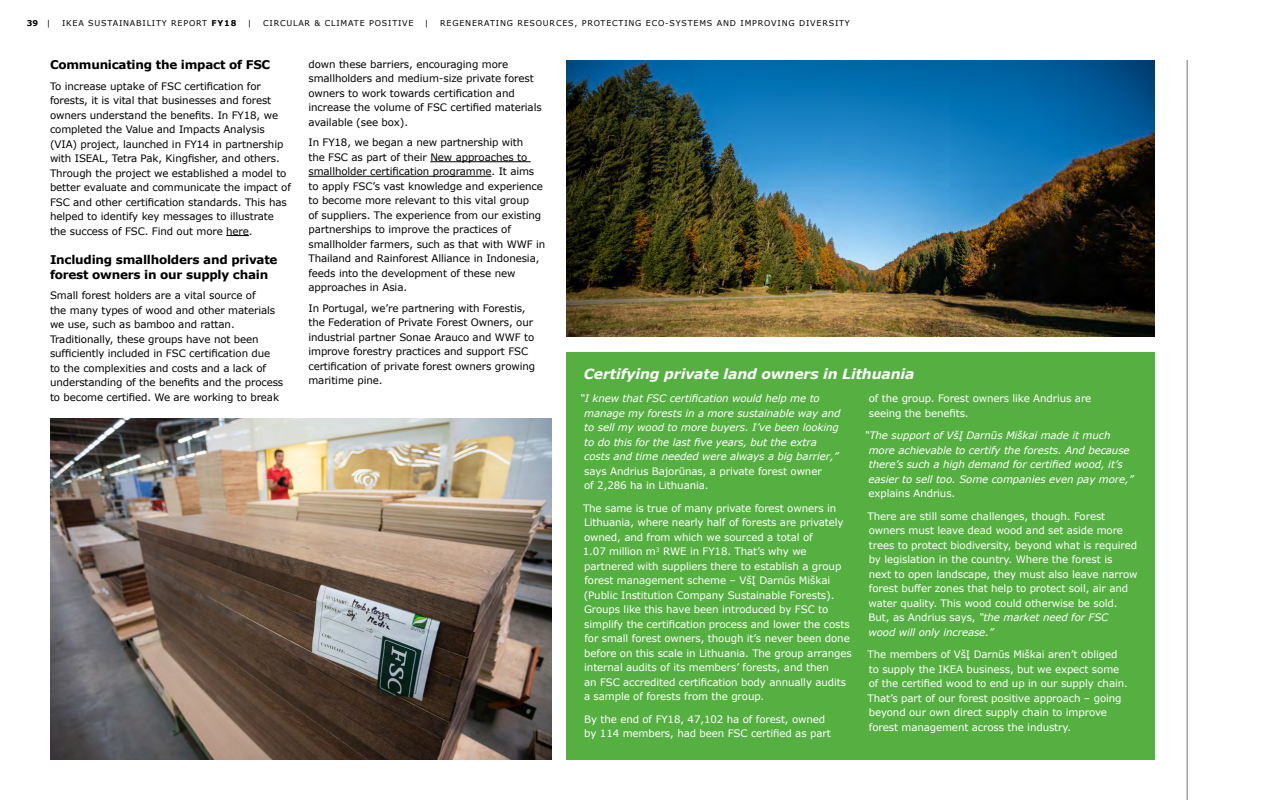
<style>
.page{position:relative;width:1280px;height:800px;background:#fff}
.page>*{position:absolute;margin:0;border:0;box-sizing:border-box;transform-origin:0 0}
.t1{font:italic 700 14px "Verdana IKEA";letter-spacing:-.01em;color:#fff}
.t2{font:700 12px/15px "Verdana IKEA";letter-spacing:-.02em;color:#000}
.t3{font:10.2px/14.5px "Verdana IKEA";letter-spacing:-.01em;color:#000}
.t4{font:10.2px/14.5px "Verdana IKEA";letter-spacing:-.01em;color:#fff}
.t5{font:italic 10.2px/14.5px "Verdana IKEA";letter-spacing:-.01em;color:#fff}
.t6{font:8px "Verdana IKEA";letter-spacing:.1em;color:#000}
.t7{font:700 8px "Verdana IKEA";color:#000}
.s1{font-weight:400}
.s2{font-weight:700}
.s3{font-style:italic}
</style>
<div class="page">
<hr style="left:1187px;top:60px;width:1px;height:740px;background:#9d9f95">
<svg style="left:226px;top:235px;width:23px;height:1px"></svg>
<hr style="left:430px;top:161px;width:101px;height:1px;background:#000">
<hr style="left:308px;top:176px;width:184px;height:1px;background:#000">
<img style="left:50px;top:418px;width:502px;height:342px">
<img style="left:567px;top:60px;width:588px;height:277px">
<div style="left:567px;top:352px;width:588px;height:408px;background:#55b041"></div>
<p class="t7" style="left:27px;top:18px;width:25px">39 <span class="s1">|</span></p>
<p class="t6" style="left:62px;top:18px;width:176px">IKEA SUSTAINABILITY REPORT <span class="s2">FY18</span></p>
<p class="t6" style="left:248px;top:18px;width:5px">|</p>
<p class="t6" style="left:263px;top:18px;width:152px">CIRCULAR &amp; CLIMATE POSITIVE</p>
<p class="t6" style="left:425px;top:18px;width:5px">|</p>
<p class="t6" style="left:440px;top:18px;width:411px">REGENERATING RESOURCES, PROTECTING ECO-SYSTEMS AND IMPROVING DIVERSITY</p>
<p class="t2" style="left:50px;top:57px;width:222px">Communicating the impact of FSC</p>
<p class="t3" style="left:50px;top:79px;width:243px">To increase uptake of FSC certification for forests, it is vital that businesses and forest owners understand the benefits. In FY18, we completed the Value and Impacts Analysis (VIA) project, launched in FY14 in partnership with ISEAL, Tetra Pak, Kingfisher, and others.<br>Through the project we established a model to better evaluate and communicate the impact of FSC and other certification standards. This has helped to identify key messages to illustrate the success of FSC. Find out more here.</p>
<p class="t2" style="left:50px;top:252px;width:229px">Including smallholders and private forest owners in our supply chain</p>
<p class="t3" style="left:50px;top:288px;width:235px">Small forest holders are a vital source of<br>the many types of wood and other materials we use, such as bamboo and rattan.<br>Traditionally, these groups have not been sufficiently included in FSC certification due<br>to the complexities and costs and a lack of understanding of the benefits and the process to become certified. We are working to break</p>
<p class="t3" style="left:308px;top:57px;width:235px">down these barriers, encouraging more smallholders and medium-size private forest owners to work towards certification and increase the volume of FSC certified materials available (see box).</p>
<p class="t3" style="left:308px;top:136px;width:238px">In FY18, we began a new partnership with<br>the FSC as part of their New approaches to smallholder certification programme. It aims to apply FSC’s vast knowledge and experience to become more relevant to this vital group<br>of suppliers. The experience from our existing partnerships to improve the practices of smallholder farmers, such as that with WWF in Thailand and Rainforest Alliance in Indonesia, feeds into the development of these new approaches in Asia.</p>
<p class="t3" style="left:308px;top:301px;width:228px">In Portugal, we’re partnering with Forestis, the Federation of Private Forest Owners, our industrial partner Sonae Arauco and WWF to improve forestry practices and support FSC certification of private forest owners growing maritime pine.</p>
<h1 class="t1" style="left:584px;top:365px;width:332px">Certifying private land owners in Lithuania</h1>
<p class="t5" style="left:584px;top:391px;width:258px;text-indent:-4px">“I knew that FSC certification would help me to manage my forests in a more sustainable way and to sell my wood to more buyers. I’ve been looking to do this for the last five years, but the extra costs and time needed were always a big barrier,”</p>
<p class="t4" style="left:584px;top:464px;width:239px">says Andrius Bajorūnas, a private forest owner of 2,286 ha in Lithuania.</p>
<p class="t4" style="left:583px;top:501px;width:270px">The same is true of many private forest owners in Lithuania, where nearly half of forests are privately owned, and from which we sourced a total of<br>1.07 million m<sup>3</sup> RWE in FY18. That’s why we partnered with suppliers there to establish a group forest management scheme – VšĮ Darnūs Miškai (Public Institution Company Sustainable Forests).<br>Groups like this have been introduced by FSC to simplify the certification process and lower the costs for small forest owners, though it’s never been done before on this scale in Lithuania. The group arranges internal audits of its members’ forests, and then<br>an FSC accredited certification body annually audits a sample of forests from the group.</p>
<p class="t4" style="left:584px;top:712px;width:248px">By the end of FY18, 47,102 ha of forest, owned by 114 members, had been FSC certified as part</p>
<p class="t4" style="left:869px;top:391px;width:224px">of the group. Forest owners like Andrius are seeing the benefits.</p>
<p class="t5" style="left:869px;top:428px;width:266px;text-indent:-4px">“The support of VšĮ Darnūs Miškai made it much more achievable to certify the forests. And because there’s such a high demand for certified wood, it’s easier to sell too. Some companies even pay more,”</p>
<p class="t4" style="left:869px;top:486px;width:88px">explains Andrius.</p>
<p class="t4" style="left:868px;top:509px;width:272px">There are still some challenges, though. Forest owners must leave dead wood and set aside more trees to protect biodiversity, beyond what is required by legislation in the country. Where the forest is<br>next to open landscape, they must also leave narrow forest buffer zones that help to protect soil, air and water quality. This wood could otherwise be sold.<br>But, as Andrius says, <span class="s3">“the market need for FSC<br>wood will only increase.”</span></p>
<p class="t4" style="left:868px;top:647px;width:262px">The members of VšĮ Darnūs Miškai aren’t obliged to supply the IKEA business, but we expect some of the certified wood to end up in our supply chain.<br>That’s part of our forest positive approach – going beyond our own direct supply chain to improve forest management across the industry.</p>
</div>
